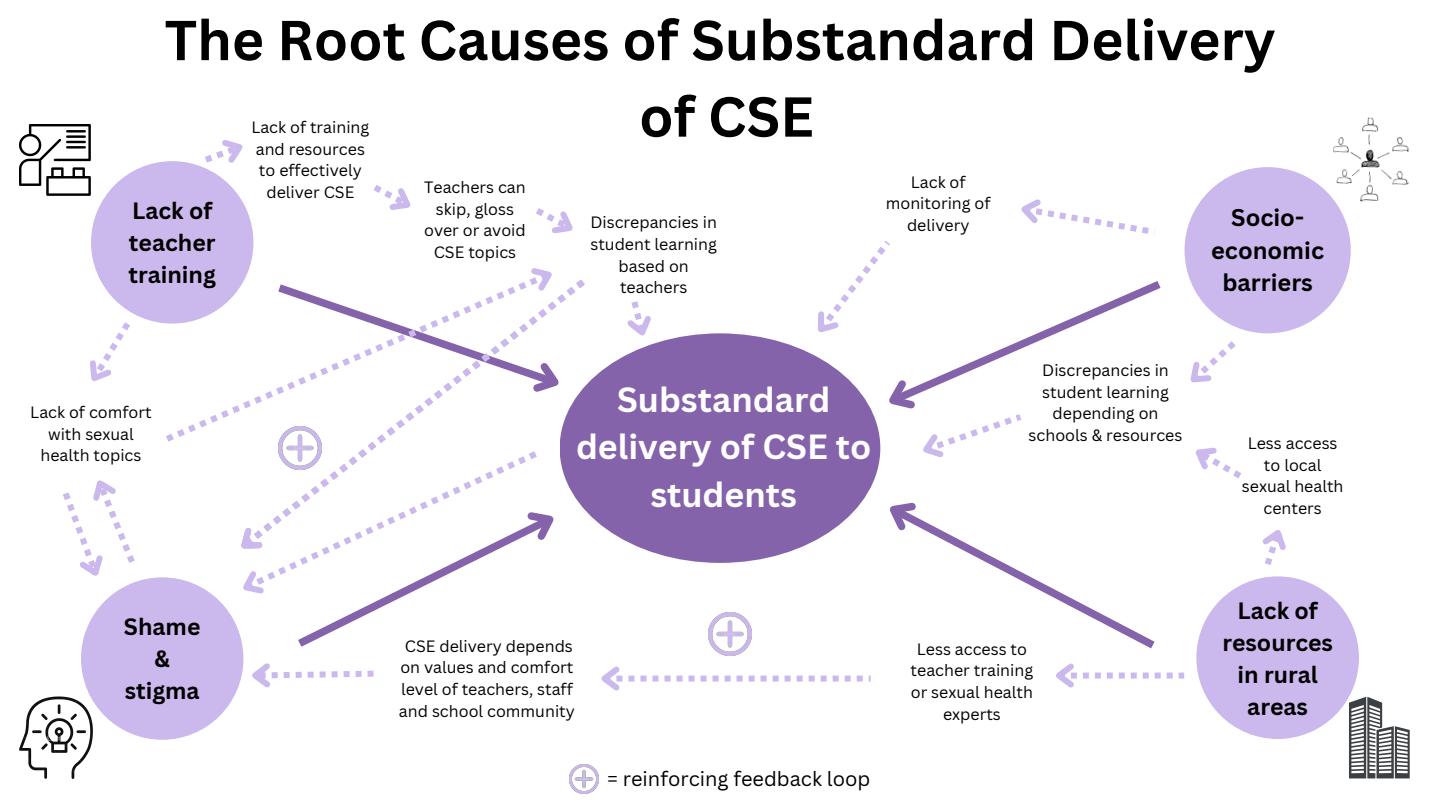
<style>
.page{position:relative;width:1440px;height:810px;background:#fff}
.page>*{position:absolute;margin:0;border:0;box-sizing:border-box;transform-origin:0 0}
.t1{font:700 55px "Canva Sans";color:#000}
.t2{font:700 34px/47.2px "Canva Sans";color:#fff;text-align:center}
.t3{font:700 23.5px/32.7px "Canva Sans";color:#000;text-align:center}
.t4{font:700 23px/31.9px "Canva Sans";color:#000;text-align:center}
.t5{font:20px "Canva Sans";color:#000}
.t6{font:16px/21.8px "Canva Sans";color:#000;text-align:center}
</style>
<div class="page">
<div style="left:91px;top:161px;width:162px;height:163px;background:#cbb8ed;border-radius:50%"></div>
<div style="left:560px;top:333px;width:320px;height:230px;background:#8563ab;border-radius:50%"></div>
<img style="left:19px;top:124px;width:72px;height:71px">
<svg style="left:1349px;top:697px;width:61px;height:81px"></svg>
<img style="left:19px;top:697px;width:74px;height:81px">
<div style="left:81px;top:577px;width:162px;height:163px;background:#cbb8ed;border-radius:50%"></div>
<div style="left:1185px;top:167px;width:166px;height:166px;background:#cbb8ed;border-radius:50%"></div>
<div style="left:1196px;top:576px;width:163px;height:163px;background:#cbb8ed;border-radius:50%"></div>
<svg style="left:90px;top:322px;width:40px;height:59px"></svg>
<svg style="left:374px;top:185px;width:37px;height:25px"></svg>
<svg style="left:536px;top:208px;width:37px;height:26px"></svg>
<svg style="left:627px;top:301px;width:34px;height:45px"></svg>
<svg style="left:1021px;top:199px;width:134px;height:36px"></svg>
<svg style="left:1190px;top:341px;width:46px;height:42px"></svg>
<svg style="left:801px;top:241px;width:360px;height:228px"></svg>
<svg style="left:1195px;top:447px;width:46px;height:31px"></svg>
<img style="left:1330px;top:117px;width:79px;height:87px">
<img style="left:570px;top:764px;width:29px;height:29px">
<svg style="left:63px;top:480px;width:72px;height:108px"></svg>
<svg style="left:1262px;top:530px;width:24px;height:35px"></svg>
<svg style="left:594px;top:485px;width:590px;height:206px"></svg>
<img style="left:709px;top:613px;width:42px;height:43px">
<svg style="left:205px;top:140px;width:38px;height:31px"></svg>
<svg style="left:278px;top:280px;width:307px;height:230px"></svg>
<svg style="left:226px;top:451px;width:345px;height:241px"></svg>
<svg style="left:166px;top:273px;width:382px;height:169px"></svg>
<svg style="left:270px;top:268px;width:304px;height:139px"></svg>
<p class="t1" style="left:165px;top:1px;width:1112px">The Root Causes of Substandard Delivery</p>
<p class="t1" style="left:639px;top:78px;width:176px">of CSE</p>
<p class="t6" style="left:251px;top:116px;width:120px">Lack of training and resources to effectively deliver CSE</p>
<p class="t6" style="left:886px;top:171px;width:106px">Lack of monitoring of delivery</p>
<p class="t6" style="left:424px;top:176px;width:103px">Teachers can skip, gloss over or avoid<br>CSE topics</p>
<p class="t4" style="left:128px;top:194px;width:89px;text-align:left">Lack of teacher training</p>
<p class="t3" style="left:1211px;top:201px;width:114px">Socio&shy;economic barriers</p>
<p class="t6" style="left:590px;top:211px;width:128px">Discrepancies in student learning based on teachers</p>
<p class="t6" style="left:30px;top:401px;width:123px">Lack of comfort with sexual health topics</p>
<p class="t4" style="left:124px;top:610px;width:78px">Shame &amp; stigma</p>
<p class="t2" style="left:576px;top:375px;width:297px">Substandard delivery of CSE to students</p>
<p class="t6" style="left:1029px;top:359px;width:155px">Discrepancies in student learning depending on schools &amp; resources</p>
<p class="t6" style="left:399px;top:634px;width:177px">CSE delivery depends on values and comfort level of teachers, staff and school community</p>
<p class="t5" style="left:607px;top:765px;width:265px">= reinforcing feedback loop</p>
<p class="t6" style="left:911px;top:637px;width:124px">Less access to teacher training or sexual health experts</p>
<p class="t6" style="left:1242px;top:432px;width:103px">Less access to local sexual health centers</p>
<p class="t4" style="left:1222px;top:594px;width:112px">Lack of resources in rural areas</p>
</div>
